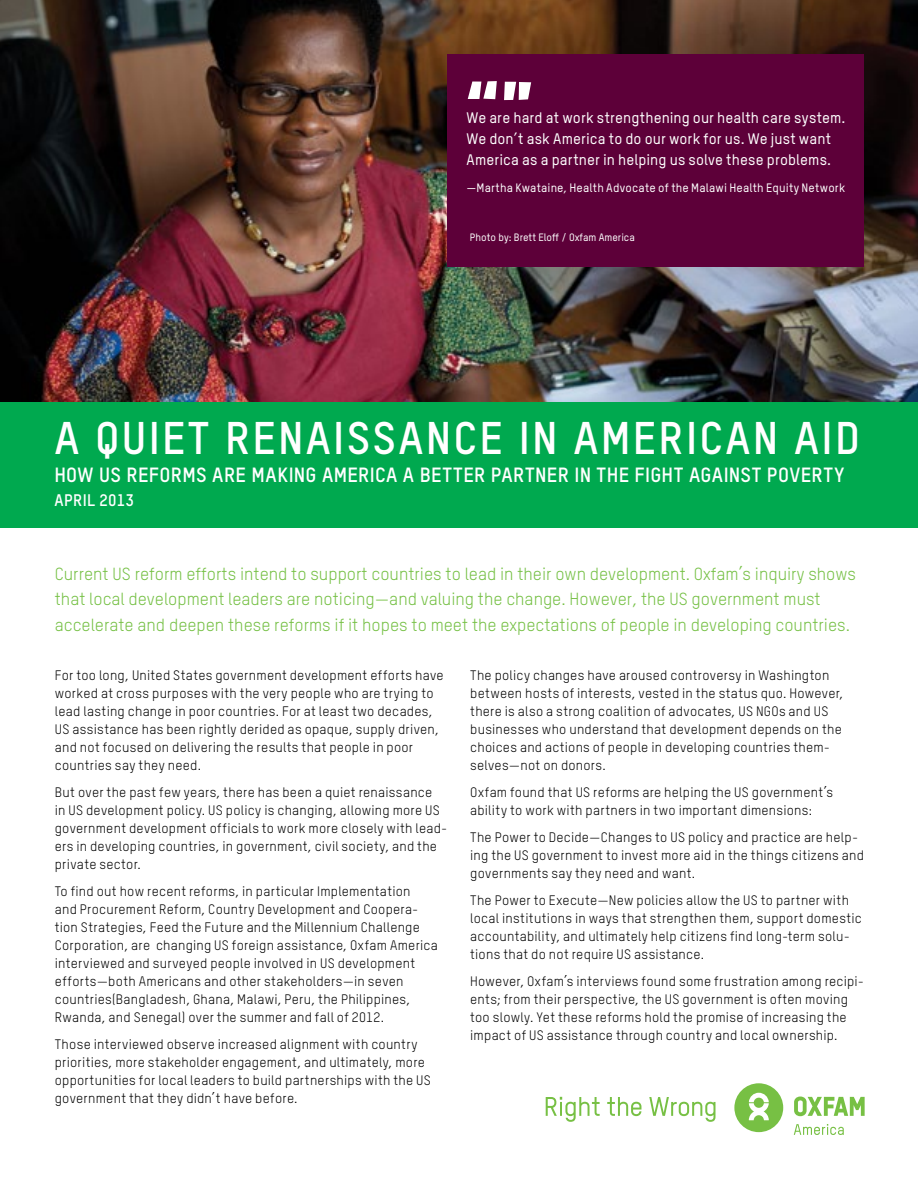
<style>
.page{position:relative;width:918px;height:1188px;background:#fff}
.page>*{position:absolute;margin:0;border:0;box-sizing:border-box;transform-origin:0 0}
.t1{font:72px "Oxfam Global Headline";color:#fff}
.t2{font:700 45px "Oxfam TSTARPRO";letter-spacing:.05em;color:#fff}
.t3{font:700 20.25px "Oxfam TSTARPRO";letter-spacing:.015em;color:#fff}
.t4{font:17.25px/25.5px "Oxfam TSTARPRO";color:#75c044}
.t5{font:700 16.5px "Oxfam TSTARPRO";letter-spacing:.02em;color:#fff}
.t6{font:500 15px/21px "Oxfam TSTARPRO";letter-spacing:.005em;color:#fff}
.t7{font:13.5px/18px "Oxfam TSTARPRO";letter-spacing:.015em;color:#000}
.t8{font:500 12px "Oxfam TSTARPRO";letter-spacing:.015em;color:#fff}
.t9{font:500 10.5px "Oxfam TSTARPRO";color:#fff}
</style>
<div class="page">
<img style="left:0;top:0;width:918px;height:402px">
<svg style="left:546px;top:1097px;width:54px;height:25px"></svg>
<svg style="left:607px;top:1097px;width:34px;height:19px"></svg>
<svg style="left:649px;top:1097px;width:67px;height:25px"></svg>
<svg style="left:734px;top:1083px;width:49px;height:49px"></svg>
<svg style="left:794px;top:1097px;width:71px;height:19px"></svg>
<svg style="left:794px;top:1124px;width:50px;height:11px"></svg>
<div style="left:0;top:402px;width:918px;height:126px;background:#00a94f"></div>
<div style="left:447px;top:54px;width:417px;height:213px;background:#5d0039"></div>
<h1 class="t1" style="left:467px;top:48px;width:67px">“”</h1>
<p class="t6" style="left:467px;top:107px;width:381px">We are hard at work strengthening our health care system.<br>We don’t ask America to do our work for us. We just want<br>America as a partner in helping us solve these problems.</p>
<p class="t8" style="left:467px;top:180px;width:380px">—Martha Kwataine, Health Advocate of the Malawi Health Equity Network</p>
<p class="t9" style="left:470px;top:230px;width:166px">Photo by: Brett Eloff / Oxfam America</p>
<h2 class="t2" style="left:54px;top:411px;width:807px">A QUIET RENAISSANCE IN AMERICAN AID</h2>
<h3 class="t3" style="left:54px;top:463px;width:792px">HOW US REFORMS ARE MAKING AMERICA A BETTER PARTNER IN THE FIGHT AGAINST POVERTY</h3>
<p class="t5" style="left:54px;top:490px;width:81px">APRIL 2013</p>
<p class="t4" style="left:55px;top:561px;width:803px">Current US reform efforts intend to support countries to lead in their own development. Oxfam’s inquiry shows that local development leaders are noticing—and valuing the change. However, the US government must accelerate and deepen these reforms if it hopes to meet the expectations of people in developing countries.</p>
<p class="t7" style="left:55px;top:666px;width:390px">For too long, United States government development efforts have worked at cross purposes with the very people who are trying to lead lasting change in poor countries. For at least two decades, US assistance has been rightly derided as opaque, supply driven, and not focused on delivering the results that people in poor countries say they need.</p>
<p class="t7" style="left:55px;top:783px;width:394px">But over the past few years, there has been a quiet renaissance<br>in US development policy. US policy is changing, allowing more US government development officials to work more closely with lead&shy;ers in developing countries, in government, civil society, and the private sector.</p>
<p class="t7" style="left:55px;top:882px;width:385px">To find out how recent reforms, in particular Implementation<br>and Procurement Reform, Country Development and Coopera&shy;tion Strategies, Feed the Future and the Millennium Challenge Corporation, are changing US foreign assistance, Oxfam America interviewed and surveyed people involved in US development efforts—both Americans and other stakeholders—in seven countries(Bangladesh, Ghana, Malawi, Peru, the Philippines, Rwanda, and Senegal) over the summer and fall of 2012.</p>
<p class="t7" style="left:55px;top:1035px;width:378px">Those interviewed observe increased alignment with country priorities, more stakeholder engagement, and ultimately, more opportunities for local leaders to build partnerships with the US government that they didn’t have before.</p>
<p class="t7" style="left:470px;top:666px;width:375px">The policy changes have aroused controversy in Washington between hosts of interests, vested in the status quo. However, there is also a strong coalition of advocates, US NGOs and US businesses who understand that development depends on the choices and actions of people in developing countries them&shy;selves—not on donors.</p>
<p class="t7" style="left:470px;top:783px;width:364px">Oxfam found that US reforms are helping the US government’s ability to work with partners in two important dimensions:</p>
<p class="t7" style="left:470px;top:828px;width:395px">The Power to Decide—Changes to US policy and practice are help&shy;ing the US government to invest more aid in the things citizens and governments say they need and want.</p>
<p class="t7" style="left:470px;top:891px;width:393px">The Power to Execute—New policies allow the US to partner with local institutions in ways that strengthen them, support domestic accountability, and ultimately help citizens find long-term solu&shy;tions that do not require US assistance.</p>
<p class="t7" style="left:470px;top:972px;width:395px">However, Oxfam’s interviews found some frustration among recipi&shy;ents; from their perspective, the US government is often moving too slowly. Yet these reforms hold the promise of increasing the impact of US assistance through country and local ownership.</p>
</div>
